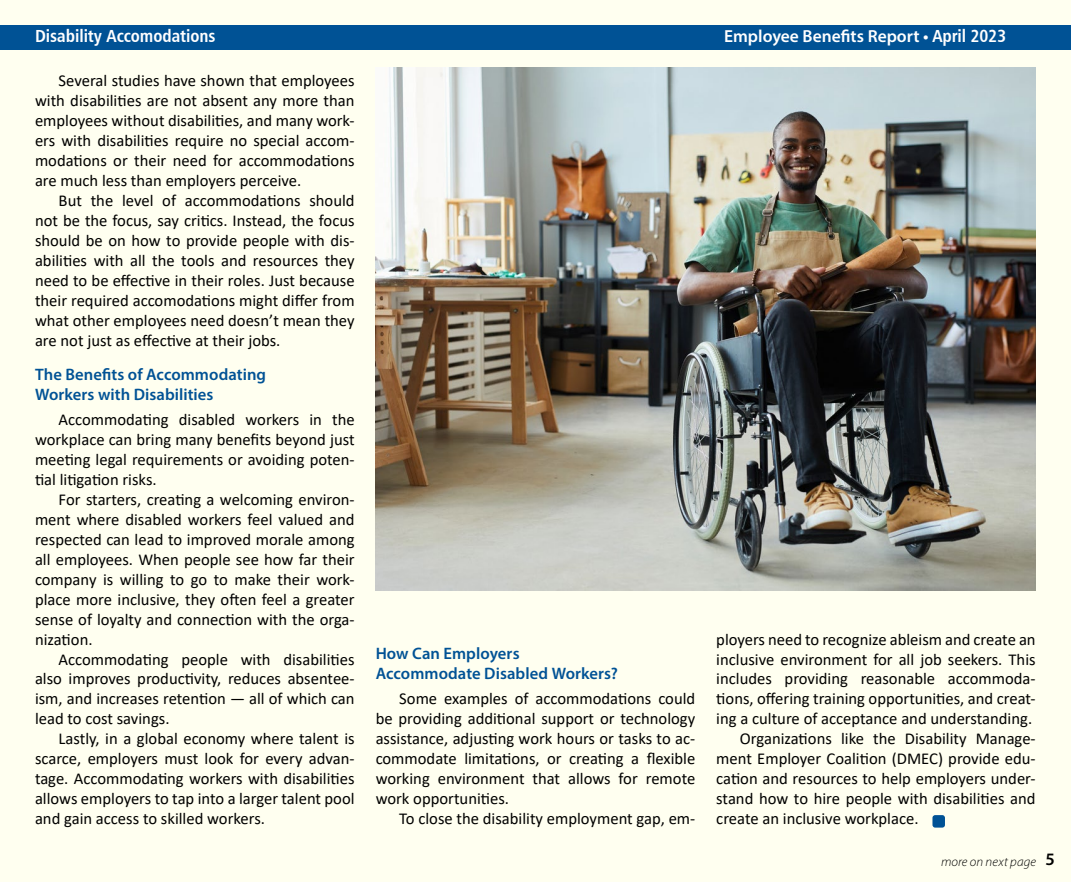
<style>
.page{position:relative;width:1071px;height:882px;background:#fff}
.page>*{position:absolute;margin:0;border:0;box-sizing:border-box;transform-origin:0 0}
.t1{font:600 17.5px "Myriad Pro";color:#fff}
.t2{font:17.5px "Humanist 777 BT Bold Condensed B";color:#fff}
.t3{font:600 17.5px "Myriad Pro";color:#000}
.t4{font:16.62px/19.9px "Calibri";color:#000;text-align:justify}
.t5{font:600 16.62px/19.9px "Myriad Pro";letter-spacing:.005em;color:#005295}
.t6{font:italic 300 13.12px "Myriad Pro";letter-spacing:.01em;color:#000}
.s1{font-family:"Humanist 777 BT Bold Condensed B";font-weight:400}
</style>
<div class="page">
<div style="left:1px;top:1px;width:1070px;height:881px;background:#fffff0"></div>
<div style="left:0;top:25px;width:1071px;height:24px;background:#005295"></div>
<img style="left:376px;top:68px;width:660px;height:522px">
<div style="left:932px;top:815px;width:13px;height:13px;background:#005295;border-radius:3px"></div>
<p class="t2" style="left:35px;top:25px;width:182px">Disability Accomodations</p>
<p class="t1" style="left:724px;top:25px;width:284px">Employee Benefits Report • <span class="s1">April 2023</span></p>
<p class="t4" style="left:35px;top:70px;width:321px;text-indent:24px">Several studies have shown that employees with disabilities are not absent any more than employees without disabilities, and many work&shy;ers with disabilities require no special accom&shy;modations or their need for accommodations are much less than employers perceive.</p>
<p class="t4" style="left:35px;top:190px;width:321px;text-indent:24px">But the level of accommodations should not be the focus, say critics. Instead, the focus should be on how to provide people with dis&shy;abilities with all the tools and resources they need to be effective in their roles. Just because their required accomodations might differ from what other employees need doesn’t mean they are not just as effective at their jobs.</p>
<p class="t5" style="left:35px;top:364px;width:233px">The Benefits of Accommodating<br>Workers with Disabilities</p>
<p class="t4" style="left:35px;top:409px;width:321px;text-indent:24px">Accommodating disabled workers in the workplace can bring many benefits beyond just meeting legal requirements or avoiding poten&shy;tial litigation risks.</p>
<p class="t4" style="left:35px;top:489px;width:321px;text-indent:24px">For starters, creating a welcoming environ&shy;ment where disabled workers feel valued and respected can lead to improved morale among all employees. When people see how far their company is willing to go to make their work&shy;place more inclusive, they often feel a greater sense of loyalty and connection with the orga&shy;nization.</p>
<p class="t4" style="left:35px;top:649px;width:321px;text-indent:24px">Accommodating people with disabilities also improves productivity, reduces absentee&shy;ism, and increases retention — all of which can lead to cost savings.</p>
<p class="t4" style="left:35px;top:728px;width:321px;text-indent:24px">Lastly, in a global economy where talent is scarce, employers must look for every advan&shy;tage. Accommodating workers with disabilities allows employers to tap into a larger talent pool and gain access to skilled workers.</p>
<p class="t5" style="left:376px;top:643px;width:244px">How Can Employers<br>Accommodate Disabled Workers?</p>
<p class="t4" style="left:376px;top:689px;width:321px;text-indent:24px">Some examples of accommodations could be providing additional support or technology assistance, adjusting work hours or tasks to ac&shy;commodate limitations, or creating a flexible working environment that allows for remote work opportunities.</p>
<p class="t4" style="left:399px;top:808px;width:298px">To close the disability employment gap, em-</p>
<p class="t4" style="left:716px;top:629px;width:321px">ployers need to recognize ableism and create an</p>
<p class="t4" style="left:716px;top:649px;width:321px">inclusive environment for all job seekers. This</p>
<p class="t4" style="left:716px;top:669px;width:321px">includes providing reasonable accommoda-</p>
<p class="t4" style="left:716px;top:689px;width:321px">tions, offering training opportunities, and creat-</p>
<p class="t4" style="left:716px;top:708px;width:317px">ing a culture of acceptance and understanding.</p>
<p class="t4" style="left:740px;top:728px;width:297px">Organizations like the Disability Manage-</p>
<p class="t4" style="left:716px;top:748px;width:321px">ment Employer Coalition (DMEC) provide edu-</p>
<p class="t4" style="left:716px;top:768px;width:321px">cation and resources to help employers under-</p>
<p class="t4" style="left:716px;top:788px;width:321px">stand how to hire people with disabilities and</p>
<p class="t4" style="left:716px;top:808px;width:204px">create an inclusive workplace.</p>
<p class="t6" style="left:941px;top:854px;width:96px">more on next page</p>
<p class="t3" style="left:1045px;top:848px;width:11px">5</p>
</div>
